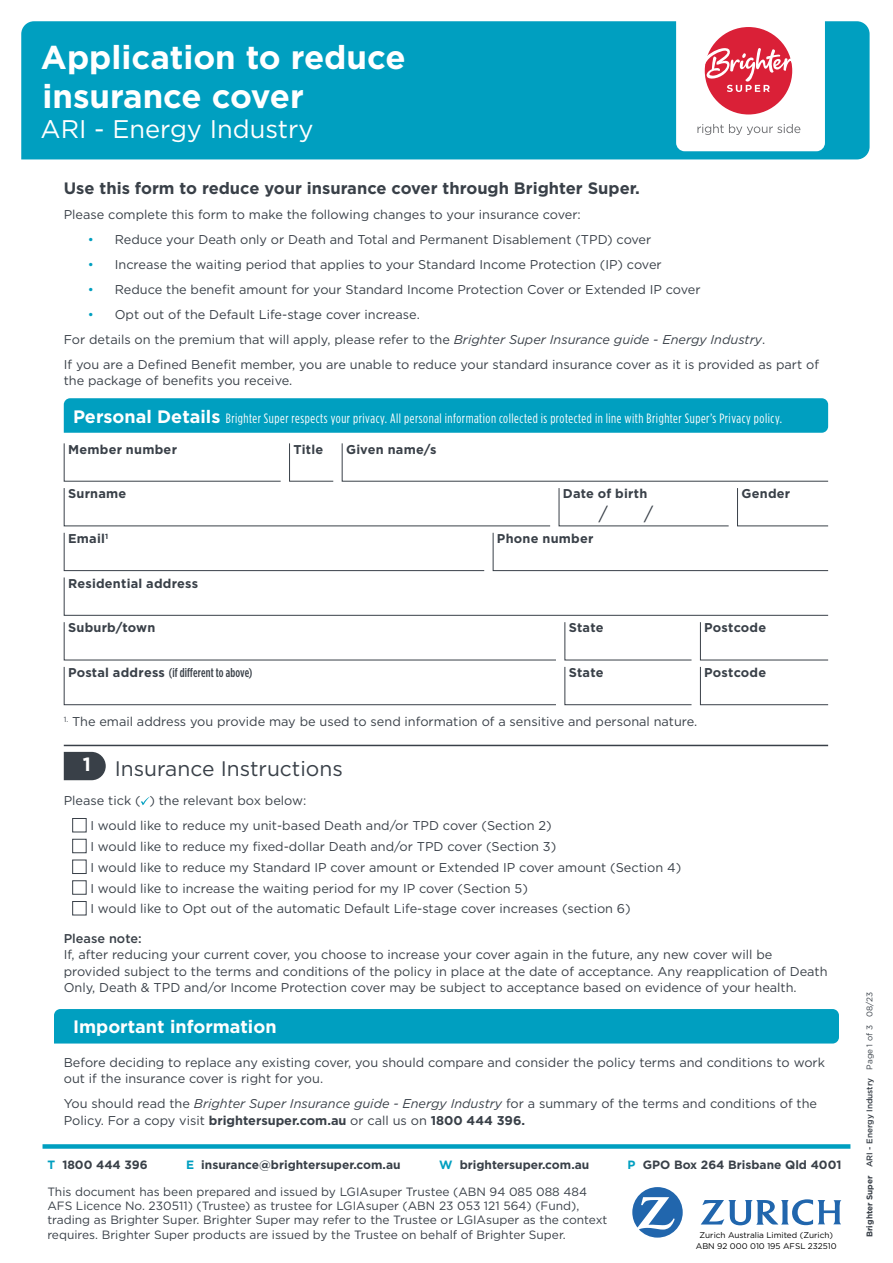
<style>
.page{position:relative;width:893px;height:1263px;background:#fff}
.page>*{position:absolute;margin:0;border:0;box-sizing:border-box;transform-origin:0 0}
.t1{font:700 33px/39.6px "Gotham";color:#fff}
.t2{font:25.5px "Gotham";color:#fff}
.t3{font:21px "Gotham";color:#394048}
.t4{font:700 18px "Gotham";color:#fff}
.t5{font:18px "Gotham";color:#394048}
.t6{font:700 16.5px "Gotham";color:#394048}
.t7{font:13.5px "Gotham Condensed";letter-spacing:.04em;color:#fff}
.t8{font:12.75px/16.5px "Gotham";color:#394048}
.t9{font:700 12.75px "Gotham";letter-spacing:.02em;color:#394048}
.t10{font:500 12.75px "Gotham Condensed";letter-spacing:.01em;color:#394048}
.t11{font:500 12.75px "Gotham";color:#394048}
.t12{font:12px/14.4px "Gotham";color:#394048}
.t13{font:700 12px "Gotham";color:#394048}
.t14{font:8.25px/11.2px "Gotham";color:#000;text-align:center}
.t15{font:500 8.25px "Gotham";color:#394048}
.s1{color:#009fc0}
.s2{font-style:italic}
.s3{font-family:"Gotham";font-weight:700;font-size:18px}
.s4{font-family:"Gotham";font-weight:700}
.s5{font-weight:700}
.s6{font-weight:400}
</style>
<div class="page">
<div style="left:43px;top:1144px;width:807px;height:5px;background:#009fc0"></div>
<svg style="left:632px;top:1187px;width:51px;height:50px"></svg>
<svg style="left:701px;top:1199px;width:140px;height:26px"></svg>
<div style="left:21px;top:21px;width:849px;height:138px;background:#009fc0"></div>
<div style="left:676px;top:7px;width:149px;height:144px;background:#fff;border-radius:9px"></div>
<div style="left:705px;top:27px;width:87px;height:87px;background:#da2037;border-radius:50%"></div>
<svg style="left:704px;top:47px;width:89px;height:45px"></svg>
<svg style="left:697px;top:124px;width:103px;height:11px"></svg>
<div style="left:64px;top:398px;width:764px;height:35px;background:#009fc0"></div>
<svg style="left:63px;top:577px;width:766px;height:128px"></svg>
<svg style="left:63px;top:443px;width:766px;height:128px"></svg>
<hr style="left:64px;top:745px;width:764px;height:1px;background:#394048">
<svg style="left:64px;top:752px;width:42px;height:28px"></svg>
<svg style="left:141px;top:797px;width:8px;height:8px"></svg>
<div style="left:72px;top:818px;width:15px;height:14px;border:1px solid #394048"></div>
<div style="left:72px;top:839px;width:15px;height:14px;border:1px solid #394048"></div>
<div style="left:72px;top:860px;width:15px;height:14px;border:1px solid #394048"></div>
<div style="left:72px;top:880px;width:15px;height:15px;border:1px solid #394048"></div>
<div style="left:72px;top:901px;width:15px;height:14px;border:1px solid #394048"></div>
<div style="left:54px;top:1009px;width:785px;height:34px;background:#009fc0"></div>
<h1 class="t1" style="left:41px;top:37px;width:366px">Application to reduce insurance cover</h1>
<h2 class="t2" style="left:41px;top:113px;width:274px">ARI - Energy Industry</h2>
<p class="t6" style="left:64px;top:177px;width:578px">Use this form to reduce your insurance cover through Brighter Super.</p>
<p class="t8" style="left:64px;top:206px;width:518px">Please complete this form to make the following changes to your insurance cover:</p>
<p class="t8" style="left:88px;top:231px;width:565px"><span class="s1">•</span> Reduce your Death only or Death and Total and Permanent Disablement (TPD) cover</p>
<p class="t8" style="left:88px;top:256px;width:575px"><span class="s1">•</span> Increase the waiting period that applies to your Standard Income Protection (IP) cover</p>
<p class="t8" style="left:88px;top:281px;width:614px"><span class="s1">•</span> Reduce the benefit amount for your Standard Income Protection Cover or Extended IP cover</p>
<p class="t8" style="left:64px;top:302px;width:757px;line-height:25px;text-indent:24px"><span class="s1">•</span> Opt out of the Default Life-stage cover increase.<br>For details on the premium that will apply, please refer to the <span class="s2">Brighter Super Insurance guide - Energy Industry</span>.<br>If you are a Defined Benefit member, you are unable to reduce your standard insurance cover as it is provided as part of</p>
<p class="t8" style="left:64px;top:372px;width:230px">the package of benefits you receive.</p>
<p class="t7" style="left:73px;top:410px;width:711px"><span class="s3">Personal Details</span> Brighter Super respects your privacy. All personal information collected is protected in line with Brighter Super’s Privacy policy.</p>
<p class="t9" style="left:68px;top:441px;width:110px">Member number</p>
<p class="t9" style="left:293px;top:441px;width:31px">Title</p>
<p class="t9" style="left:346px;top:441px;width:92px">Given name/s</p>
<p class="t9" style="left:68px;top:485px;width:60px">Surname</p>
<p class="t9" style="left:563px;top:485px;width:86px">Date of birth</p>
<h3 class="t5" style="left:599px;top:502px;width:11px">/</h3>
<h3 class="t5" style="left:644px;top:502px;width:11px">/</h3>
<p class="t9" style="left:68px;top:530px;width:42px">Email<sup>1</sup></p>
<p class="t9" style="left:497px;top:530px;width:98px">Phone number</p>
<p class="t9" style="left:741px;top:485px;width:50px">Gender</p>
<p class="t9" style="left:68px;top:575px;width:132px">Residential address</p>
<p class="t9" style="left:68px;top:619px;width:89px">Suburb/town</p>
<p class="t9" style="left:569px;top:619px;width:36px">State</p>
<p class="t9" style="left:704px;top:619px;width:64px">Postcode</p>
<p class="t10" style="left:68px;top:665px;width:186px"><span class="s4">Postal address</span> (if different to above)</p>
<p class="t9" style="left:569px;top:664px;width:36px">State</p>
<p class="t9" style="left:704px;top:664px;width:64px">Postcode</p>
<p class="t8" style="left:64px;top:713px;width:635px"><sup>1.</sup> The email address you provide may be used to send information of a sensitive and personal nature.</p>
<h3 class="t3" style="left:83px;top:755px;width:262px"><sup>1</sup> Insurance Instructions</h3>
<p class="t8" style="left:90px;top:788px;width:463px;line-height:25px;text-indent:-27px">Please tick ( ) the relevant box below:<br>I would like to reduce my unit-based Death and/or TPD cover (Section 2)</p>
<p class="t8" style="left:90px;top:836px;width:592px;line-height:20.7px">I would like to reduce my fixed-dollar Death and/or TPD cover (Section 3)<br>I would like to reduce my Standard IP cover amount or Extended IP cover amount (Section 4)<br>I would like to increase the waiting period for my IP cover (Section 5)<br>I would like to Opt out of the automatic Default Life-stage cover increases (section 6)</p>
<p class="t11" style="left:64px;top:930px;width:79px">Please note:</p>
<p class="t8" style="left:64px;top:946px;width:765px">If, after reducing your current cover, you choose to increase your cover again in the future, any new cover will be provided subject to the terms and conditions of the policy in place at the date of acceptance. Any reapplication of Death<br>Only, Death &amp; TPD and/or Income Protection cover may be subject to acceptance based on evidence of your health.</p>
<h3 class="t4" style="left:73px;top:1014px;width:205px">Important information</h3>
<p class="t8" style="left:64px;top:1053px;width:763px">Before deciding to replace any existing cover, you should compare and consider the policy terms and conditions to work out if the insurance cover is right for you.</p>
<p class="t8" style="left:64px;top:1095px;width:755px">You should read the <span class="s2">Brighter Super Insurance guide - Energy Industry</span> for a summary of the terms and conditions of the<br>Policy. For a copy visit <span class="s5">brightersuper.com.au</span> or call us on <span class="s5">1800 444 396.</span></p>
<p class="t13" style="left:47px;top:1156px;width:102px"><span class="s1">T</span> 1800 444 396</p>
<p class="t13" style="left:186px;top:1156px;width:216px"><span class="s1">E</span> insurance@brightersuper.com.au</p>
<p class="t13" style="left:439px;top:1156px;width:152px"><span class="s1">W</span> brightersuper.com.au</p>
<p class="t13" style="left:628px;top:1156px;width:215px"><span class="s1">P</span> GPO Box 264 Brisbane Qld 4001</p>
<p class="t12" style="left:47px;top:1184px;width:562px">This document has been prepared and issued by LGIAsuper Trustee (ABN 94 085 088 484<br>AFS Licence No. 230511) (Trustee) as trustee for LGIAsuper (ABN 23 053 121 564) (Fund), trading as Brighter Super. Brighter Super may refer to the Trustee or LGIAsuper as the context requires. Brighter Super products are issued by the Trustee on behalf of Brighter Super.</p>
<p class="t14" style="left:696px;top:1229px;width:142px">Zurich Australia Limited (Zurich)<br>ABN 92 000 010 195 AFSL 232510</p>
<p class="t15" style="left:864px;top:1237px;width:247px;rotate:-90deg"><span class="s5">Brighter Super</span> ARI - Energy Industry <span class="s6">Page 1 of 3 08/23</span></p>
</div>
